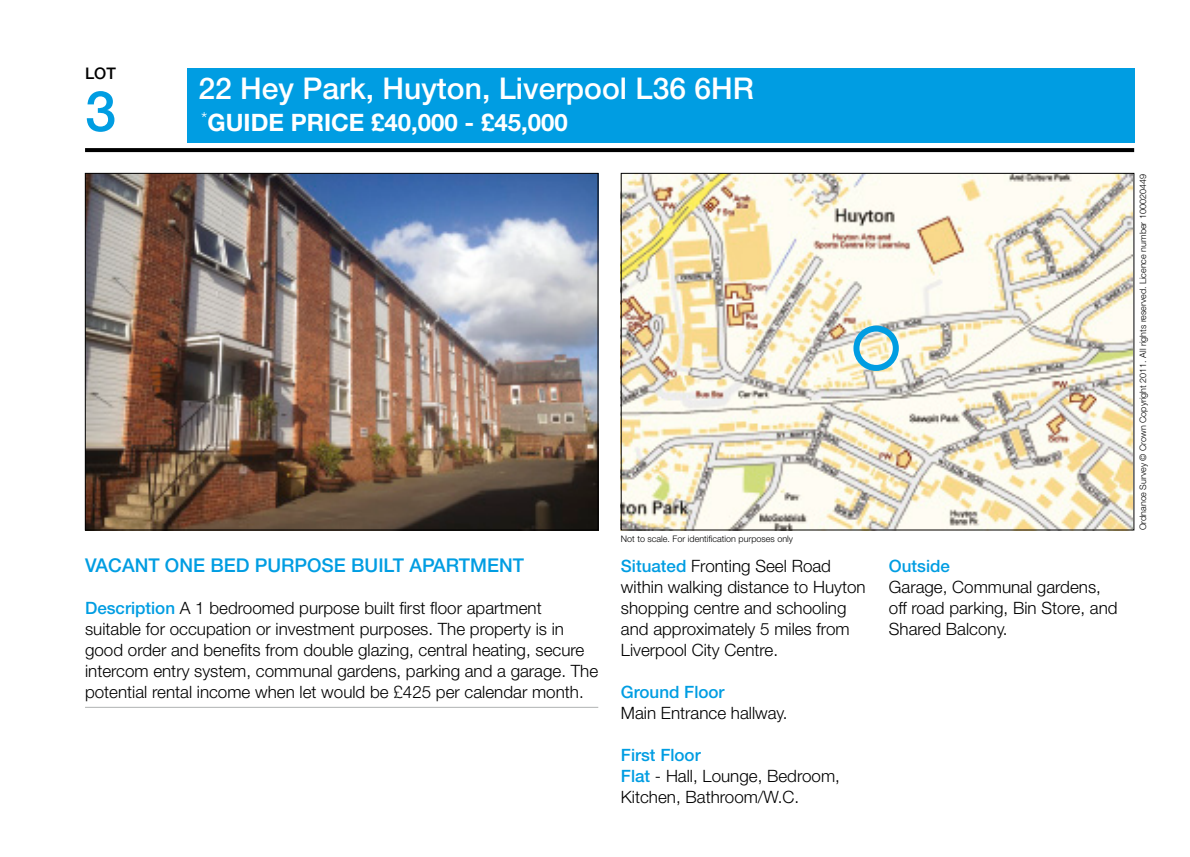
<style>
.page{position:relative;width:1190px;height:857px;background:#fff}
.page>*{position:absolute;margin:0;border:0;box-sizing:border-box;transform-origin:0 0}
.t1{font:500 56px "Helvetica Neue LT Std";color:#009de2}
.t2{font:500 30px "Helvetica Neue LT Std";color:#fff}
.t3{font:700 24px "Helvetica Neue LT Std";color:#fff}
.t4{font:500 19px "Helvetica Neue LT Std";color:#009de2}
.t5{font:300 17px/21px "Helvetica Neue LT Std";color:#000}
.t6{font:500 17px "Helvetica Neue LT Std";color:#009de2}
.t7{font:500 16px "Helvetica Neue LT Std";color:#000}
.t8{font:300 9px "Helvetica Neue LT Std";color:#000}
.s1{font-weight:500;color:#009de2}
</style>
<div class="page">
<div style="left:187px;top:68px;width:947px;height:74px;background:#009de2"></div>
<svg style="left:85px;top:148px;width:1049px;height:4px;background:#050505"></svg>
<img style="left:623px;top:175px;width:509px;height:353px">
<div style="left:853px;top:325px;width:46px;height:46px;border:6px solid #009de2;border-radius:50%"></div>
<img style="left:87px;top:175px;width:509px;height:353px">
<hr style="left:85px;top:707px;width:513px;height:1px;background:#b0b2b2">
<p class="t7" style="left:85px;top:64px;width:32px">LOT</p>
<h1 class="t1" style="left:85px;top:78px;width:33px">3</h1>
<h2 class="t2" style="left:198px;top:71px;width:557px">22 Hey Park, Huyton, Liverpool L36 6HR</h2>
<h3 class="t3" style="left:201px;top:108px;width:368px"><sup>*</sup>GUIDE PRICE £40,000 - £45,000</h3>
<p class="t8" style="left:621px;top:533px;width:174px">Not to scale. For identification purposes only</p>
<p class="t4" style="left:85px;top:554px;width:440px">VACANT ONE BED PURPOSE BUILT APARTMENT</p>
<p class="t5" style="left:85px;top:597px;width:515px"><span class="s1">Description</span> A 1 bedroomed purpose built first floor apartment suitable for occupation or investment purposes. The property is in good order and benefits from double glazing, central heating, secure intercom entry system, communal gardens, parking and a garage. The potential rental income when let would be £425 per calendar month.</p>
<p class="t5" style="left:621px;top:555px;width:246px"><span class="s1">Situated</span> Fronting Seel Road within walking distance to Huyton shopping centre and schooling and approximately 5 miles from<br>Liverpool City Centre.</p>
<p class="t6" style="left:621px;top:682px;width:105px">Ground Floor</p>
<p class="t5" style="left:621px;top:702px;width:168px">Main Entrance hallway.</p>
<p class="t5" style="left:621px;top:744px;width:220px"><span class="s1">First Floor<br>Flat</span> - Hall, Lounge, Bedroom,<br>Kitchen, Bathroom/W.C.</p>
<p class="t6" style="left:889px;top:556px;width:63px">Outside</p>
<p class="t5" style="left:889px;top:576px;width:230px">Garage, Communal gardens, off road parking, Bin Store, and<br>Shared Balcony.</p>
<p class="t8" style="left:1137px;top:530px;width:357px;rotate:-90deg">Ordnance Survey © Crown Copyright 2011. All rights reserved. Licence number 100020449</p>
</div>
